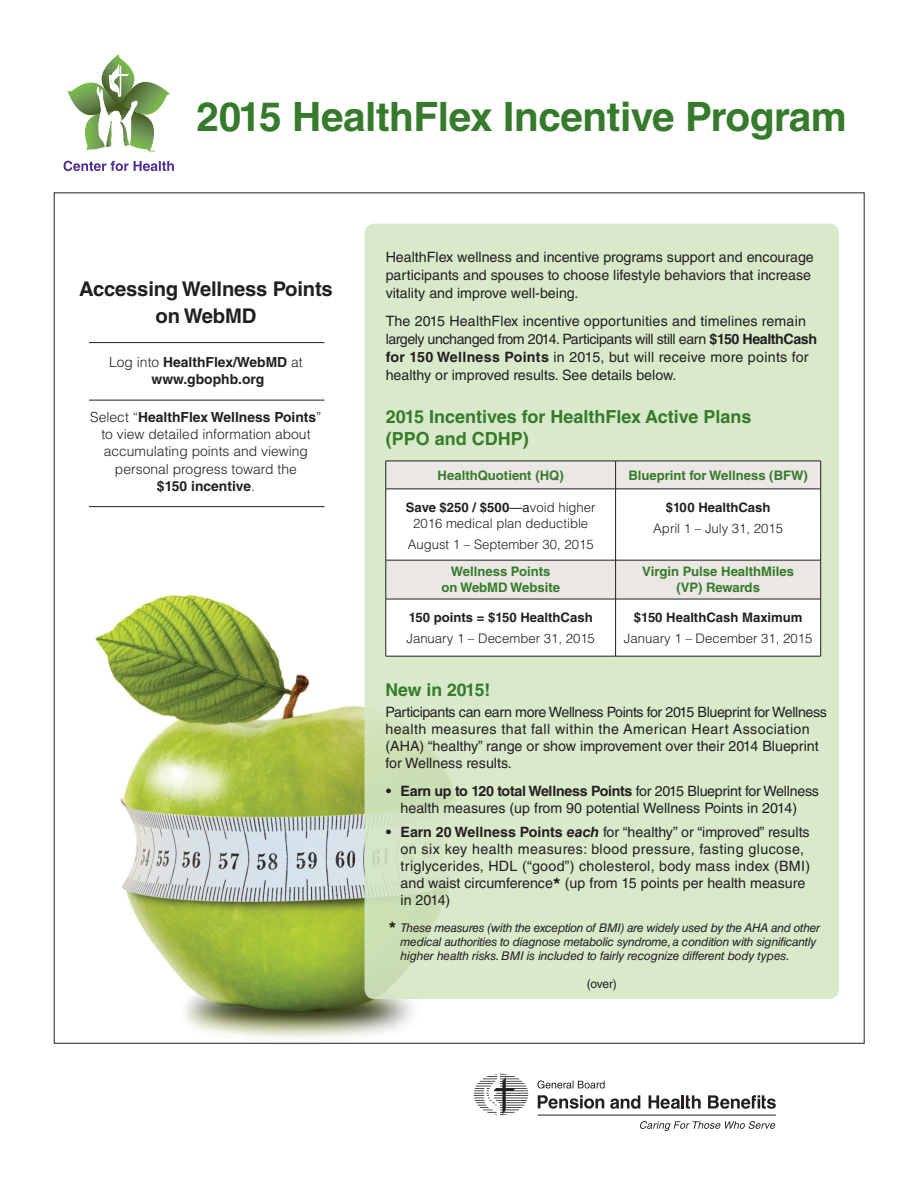
<style>
.page{position:relative;width:918px;height:1188px;background:#fff}
.page>*{position:absolute;margin:0;border:0;box-sizing:border-box;transform-origin:0 0}
.t1{font:700 40.5px "Helvetica LT Std";letter-spacing:-.01em;color:#357b2b}
.t2{font:700 20.25px/27px "Helvetica LT Std";letter-spacing:-.01em;color:#231f20;text-align:center}
.t3{font:700 18px/21.6px "Helvetica LT Std";color:#357b2b}
.t4{font:700 17.7px "Helvetica LT Std";letter-spacing:-.005em;color:#357b2b}
.t5{font:14.25px/17.1px "Helvetica LT Std";color:#231f20}
.t6{font:300 13.8px/17.2px "Helvetica LT Std";color:#231f20;text-align:center}
.t7{font:700 13.8px/17.2px "Helvetica LT Std";color:#231f20;text-align:center}
.t8{font:300 13.2px/15.8px "Helvetica LT Std";color:#231f20;text-align:center}
.t9{font:700 13.2px/15.8px "Helvetica LT Std";color:#357b2b;text-align:center}
.t10{font:700 13.2px "Helvetica LT Std";color:#231f20}
.t11{font:italic 12px/14px "Helvetica LT Std";letter-spacing:-.02em;color:#231f20}
.t12{font:12px "Helvetica LT Std";color:#231f20}
.s1{font-weight:300}
.s2{font-weight:700}
.s3{font-weight:400}
.s4{font-weight:700;font-style:italic}
.s5{font-weight:900}
.s6{font-weight:900;font-style:normal;font-size:14.25px}
</style>
<div class="page">
<img style="left:95px;top:581px;width:318px;height:458px">
<img style="left:113px;top:54px;width:8px;height:5px">
<svg style="left:64px;top:59px;width:110px;height:112px"></svg>
<svg style="left:474px;top:1074px;width:54px;height:41px"></svg>
<svg style="left:538px;top:1095px;width:66px;height:14px"></svg>
<svg style="left:610px;top:1095px;width:30px;height:14px"></svg>
<svg style="left:649px;top:1095px;width:52px;height:14px"></svg>
<svg style="left:708px;top:1095px;width:68px;height:14px"></svg>
<svg style="left:537px;top:1081px;width:68px;height:8px"></svg>
<hr style="left:538px;top:1115px;width:238px;height:1px;background:#231f20">
<svg style="left:640px;top:1121px;width:135px;height:10px"></svg>
<div style="left:365px;top:224px;width:474px;height:775px;background:#d4e8c4;border-radius:10px"></div>
<hr style="left:89px;top:342px;width:235px;height:1px;background:#231f20">
<hr style="left:89px;top:400px;width:235px;height:1px;background:#231f20">
<hr style="left:89px;top:506px;width:235px;height:1px;background:#231f20">
<div style="left:387px;top:462px;width:433px;height:27px;background:#ebe7e4"></div>
<svg style="left:387px;top:490px;width:433px;height:166px;background:#f8f7f7"></svg>
<hr style="left:386px;top:461px;width:230px;height:1px;background:#231f20">
<svg style="left:386px;top:461px;width:1px;height:28px"></svg>
<hr style="left:616px;top:461px;width:205px;height:1px;background:#231f20">
<svg style="left:615px;top:461px;width:1px;height:28px"></svg>
<svg style="left:820px;top:461px;width:1px;height:28px"></svg>
<hr style="left:386px;top:489px;width:230px;height:1px;background:#231f20">
<hr style="left:386px;top:489px;width:1px;height:71px;background:#231f20">
<hr style="left:616px;top:489px;width:205px;height:1px;background:#231f20">
<hr style="left:615px;top:489px;width:1px;height:71px;background:#231f20">
<hr style="left:820px;top:489px;width:1px;height:71px;background:#231f20">
<hr style="left:386px;top:560px;width:230px;height:1px;background:#231f20">
<hr style="left:386px;top:560px;width:1px;height:39px;background:#231f20">
<hr style="left:616px;top:560px;width:205px;height:1px;background:#231f20">
<hr style="left:615px;top:560px;width:1px;height:39px;background:#231f20">
<hr style="left:820px;top:560px;width:1px;height:39px;background:#231f20">
<hr style="left:386px;top:599px;width:230px;height:1px;background:#231f20">
<hr style="left:386px;top:599px;width:1px;height:57px;background:#231f20">
<hr style="left:616px;top:599px;width:205px;height:1px;background:#231f20">
<hr style="left:615px;top:599px;width:1px;height:57px;background:#231f20">
<hr style="left:820px;top:599px;width:1px;height:57px;background:#231f20">
<hr style="left:386px;top:656px;width:230px;height:1px;background:#231f20">
<hr style="left:616px;top:656px;width:205px;height:1px;background:#231f20">
<h1 class="t1" style="left:197px;top:92px;width:652px">2015 HealthFlex Incentive Program</h1>
<h2 class="t2" style="left:79px;top:275px;width:255px">Accessing Wellness Points on WebMD</h2>
<p class="t7" style="left:109px;top:353px;width:195px"><span class="s1">Log into</span> HealthFlex/WebMD <span class="s1">at </span>www.gbophb.org</p>
<p class="t6" style="left:90px;top:408px;width:233px">Select “<span class="s2">HealthFlex Wellness Points</span>” to view detailed information about accumulating points and viewing personal progress toward the<br><span class="s2">$150 incentive</span>.</p>
<p class="t5" style="left:386px;top:248px;width:430px;line-height:18px">HealthFlex wellness and incentive programs support and encourage participants and spouses to choose lifestyle behaviors that increase vitality and improve well-being.</p>
<p class="t5" style="left:386px;top:312px;width:433px;line-height:18px">The 2015 HealthFlex incentive opportunities and timelines remain largely unchanged from 2014. Participants will still earn <span class="s2">$150 HealthCash for 150 Wellness Points</span> in 2015, but will receive more points for healthy or improved results. See details below.</p>
<p class="t3" style="left:386px;top:406px;width:367px">2015 Incentives for HealthFlex Active Plans (PPO and CDHP)</p>
<p class="t9" style="left:438px;top:467px;width:128px">HealthQuotient (HQ)</p>
<p class="t9" style="left:628px;top:467px;width:181px">Blueprint for Wellness (BFW)</p>
<p class="t8" style="left:406px;top:499px;width:191px"><span class="s2">Save $250 / $500</span><span class="s3">—a</span>void higher<br>2016 medical plan deductible</p>
<p class="t8" style="left:408px;top:536px;width:188px">August 1 – September 30, 2015</p>
<p class="t10" style="left:666px;top:499px;width:106px">$100 HealthCash</p>
<p class="t8" style="left:653px;top:521px;width:131px">April 1 – July 31, 2015</p>
<p class="t9" style="left:441px;top:564px;width:120px">Wellness Points on WebMD Website</p>
<p class="t9" style="left:642px;top:564px;width:153px">Virgin Pulse HealthMiles (VP) Rewards</p>
<p class="t10" style="left:409px;top:609px;width:185px">150 points = $150 HealthCash</p>
<p class="t8" style="left:406px;top:631px;width:190px">January 1 – December 31, 2015</p>
<p class="t10" style="left:634px;top:609px;width:170px">$150 HealthCash Maximum</p>
<p class="t8" style="left:624px;top:631px;width:190px">January 1 – December 31, 2015</p>
<p class="t4" style="left:386px;top:679px;width:106px">New in 2015!</p>
<p class="t5" style="left:386px;top:703px;width:443px">Participants can earn more Wellness Points for 2015 Blueprint for Wellness health measures that fall within the American Heart Association (AHA) “healthy” range or show improvement over their 2014 Blueprint for Wellness results.</p>
<p class="t5" style="left:386px;top:782px;width:434px;text-align:center"><span class="s2">• Earn up to 120 total Wellness Points</span> for 2015 Blueprint for Wellness health measures (up from 90 potential Wellness Points in 2014)</p>
<p class="t5" style="left:401px;top:823px;width:411px;text-indent:-14px"><span class="s2">• Earn 20 Wellness Points</span> <span class="s4">each</span> for “healthy” or “improved” results on six key health measures: blood pressure, fasting glucose, triglycerides, HDL (“good”) cholesterol, body mass index (BMI) and waist circumference<span class="s5">*</span> (up from 15 points per health measure in 2014)</p>
<p class="t11" style="left:401px;top:921px;width:421px;text-indent:-12px"><span class="s6">*</span> These measures (with the exception of BMI) are widely used by the AHA and other medical authorities to diagnose metabolic syndrome, a condition with significantly higher health risks. BMI is included to fairly recognize different body types.</p>
<p class="t12" style="left:587px;top:977px;width:32px">(over)</p>
</div>
